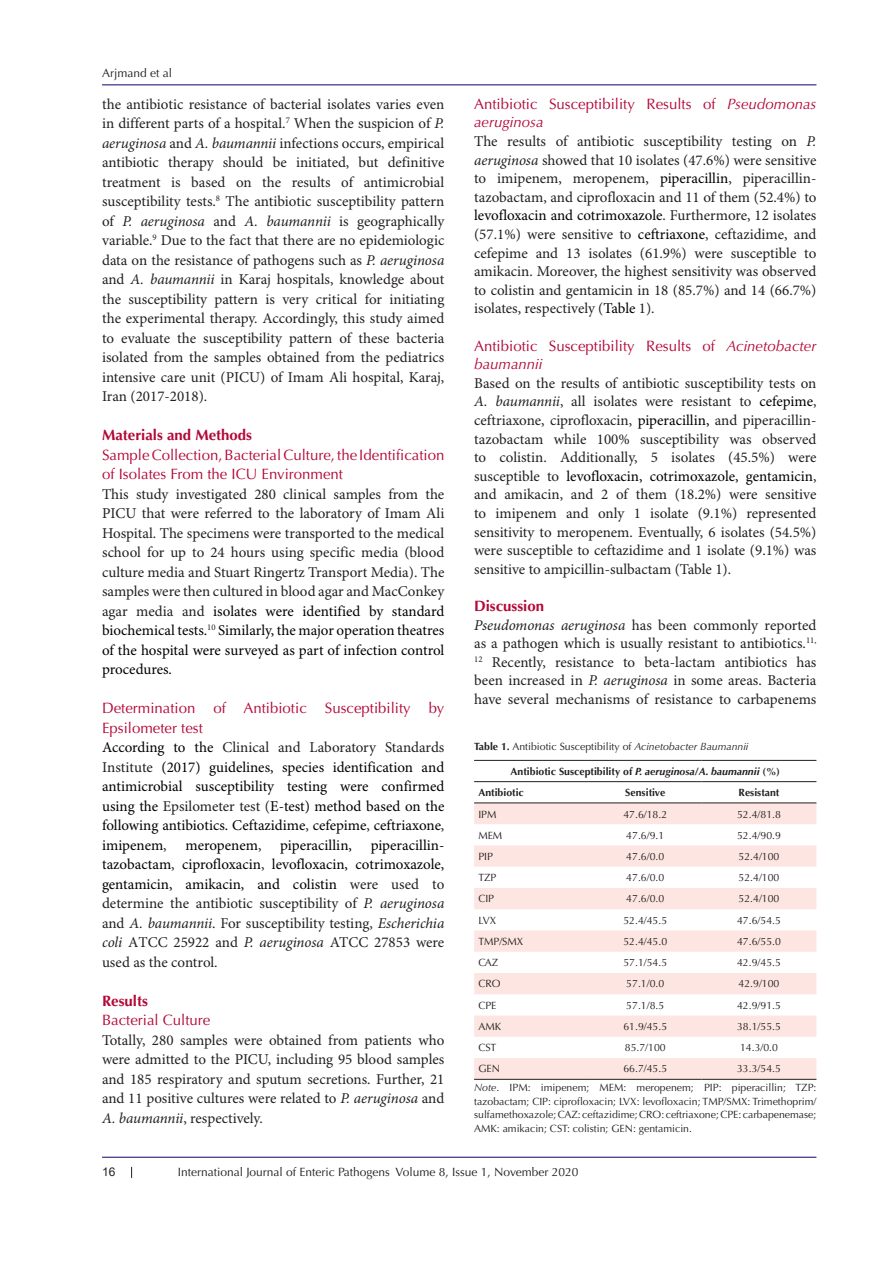
<style>
.page{position:relative;width:893px;height:1263px;background:#fff}
.page>*{position:absolute;margin:0;border:0;box-sizing:border-box;transform-origin:0 0}
.t1{font:15px/19.5px "Minion Pro";letter-spacing:-.005em;color:#231f20;text-align:justify}
.t2{font:15px/19.5px "Minion Pro";color:#000;text-align:justify}
.t3{font:15px/19.5px "Optima LT Std";color:#b30837}
.t4{font:700 15px "Optima LT Std";color:#b30837}
.t5{font:12px "Optima LT Std";color:#231f20}
.t6{font:12px "Arial";color:#231f20}
.t7{font:10.5px/13.5px "Optima LT Std";color:#231f20;text-align:justify}
.t8{font:700 10.5px "Optima LT Std";color:#231f20}
.s1{font-style:italic}
.s2{color:#000}
.s3{color:#231f20}
.s4{font-style:italic;color:#231f20}
.s5{font-weight:700}
</style>
<div class="page">
<hr style="left:102px;top:85px;width:714px;height:1px;background:#190066">
<hr style="left:102px;top:1157px;width:714px;height:1px;background:#190066">
<svg style="left:474px;top:803px;width:342px;height:106px"></svg>
<svg style="left:474px;top:930px;width:342px;height:149px;fill:#fde6e2"></svg>
<hr style="left:474px;top:760px;width:115px;height:1px;background:#231f20">
<hr style="left:589px;top:760px;width:113px;height:1px;background:#231f20">
<hr style="left:702px;top:760px;width:114px;height:1px;background:#231f20">
<hr style="left:474px;top:781px;width:115px;height:1px;background:#231f20">
<hr style="left:589px;top:781px;width:113px;height:1px;background:#231f20">
<hr style="left:702px;top:781px;width:114px;height:1px;background:#231f20">
<hr style="left:474px;top:802px;width:115px;height:1px;background:#231f20">
<hr style="left:589px;top:802px;width:113px;height:1px;background:#231f20">
<hr style="left:702px;top:802px;width:114px;height:1px;background:#231f20">
<hr style="left:474px;top:1079px;width:115px;height:1px;background:#231f20">
<hr style="left:589px;top:1079px;width:113px;height:1px;background:#231f20">
<hr style="left:702px;top:1079px;width:114px;height:1px;background:#231f20">
<p class="t5" style="left:102px;top:66px;width:72px">Arjmand et al</p>
<p class="t1" style="left:102px;top:95px;width:344px">the antibiotic resistance of bacterial isolates varies even in different parts of a hospital.<sup>7</sup> When the suspicion of <span class="s1">P. aeruginosa</span> and <span class="s1">A. baumannii</span> infections occurs, empirical antibiotic therapy should be initiated, but definitive treatment is based on the results of antimicrobial susceptibility tests.<sup>8</sup> The antibiotic susceptibility pattern of <span class="s1">P. aeruginosa</span> and <span class="s1">A. baumannii</span> is geographically variable.<sup>9</sup> Due to the fact that there are no epidemiologic data on the resistance of pathogens such as <span class="s1">P. aeruginosa </span>and <span class="s1">A. baumannii</span> in Karaj hospitals, knowledge about the susceptibility pattern is very critical for initiating the experimental therapy. Accordingly, this study aimed to evaluate the susceptibility pattern of these bacteria isolated from the samples obtained from the pediatrics intensive care unit (PICU) of Imam Ali hospital, Karaj, Iran (2017-2018).</p>
<p class="t4" style="left:102px;top:426px;width:152px">Materials and Methods</p>
<p class="t3" style="left:102px;top:445px;width:344px">Sample Collection, Bacterial Culture, the Identification of Isolates From the ICU Environment</p>
<p class="t1" style="left:102px;top:485px;width:344px">This study investigated 280 clinical samples from the PICU that were referred to the laboratory of Imam Ali Hospital. The specimens were transported to the medical school for up to 24 hours using specific media (blood culture media and Stuart Ringertz Transport Media). The samples were then cultured in blood agar and MacConkey agar media and <span class="s2">isolates were identified by standard biochemical tests.</span><sup>10</sup> <span class="s2">Similarly, the major operation theatres of the hospital were surveyed as part of infection control procedures.</span></p>
<p class="t3" style="left:102px;top:699px;width:344px">Determination of Antibiotic Susceptibility by<br>Epsilometer test</p>
<p class="t2" style="left:102px;top:738px;width:344px">According to the <span class="s3">Clinical and Laboratory Standards Institute</span> (2017) guidelines, species identification and antimicrobial susceptibility testing were confirmed using the <span class="s3">Epsilometer test (</span>E-test) method based on the following antibiotics. Ceftazidime<span class="s3">,</span> cefepime<span class="s3">,</span> ceftriaxone<span class="s3">, </span>imipenem<span class="s3">,</span> meropenem<span class="s3">,</span> piperacillin, piperacillin&shy;tazobactam<span class="s3">,</span> ciprofloxacin<span class="s3">,</span> levofloxacin, cotrimoxazole, gentamicin, amikacin, and colistin <span class="s3">were used to determine the antibiotic susceptibility of</span> <span class="s4">P. aeruginosa </span><span class="s3">and</span> <span class="s4">A. baumannii</span><span class="s3">. For susceptibility testing,</span> <span class="s4">Escherichia coli</span> <span class="s3">ATCC 25922 and</span> <span class="s4">P. aeruginosa</span> <span class="s3">ATCC 27853 were used as the control.</span></p>
<p class="t4" style="left:102px;top:992px;width:47px">Results</p>
<p class="t3" style="left:102px;top:1011px;width:110px">Bacterial Culture</p>
<p class="t1" style="left:102px;top:1031px;width:344px">Totally, 280 samples were obtained from patients who were admitted to the PICU, including 95 blood samples and 185 respiratory and sputum secretions. Further, 21 and 11 positive cultures were related to <span class="s1">P. aeruginosa</span> and <span class="s1">A. baumannii</span>, respectively.</p>
<p class="t3" style="left:474px;top:95px;width:344px;line-height:18.6px">Antibiotic Susceptibility Results of <span class="s1">Pseudomonas aeruginosa</span></p>
<p class="t1" style="left:474px;top:133px;width:344px;line-height:18.6px">The results of antibiotic susceptibility testing on <span class="s1">P. aeruginosa</span> showed that 10 isolates (47.6%) were sensitive to imipenem, meropenem, <span class="s2">piperacillin</span>, piperacillin&shy;tazobactam, and ciprofloxacin and 11 of them (52.4%) to <span class="s2">levofloxacin and cotrimoxazole</span>. Furthermore, 12 isolates (57.1%) were sensitive to <span class="s2">ceftriaxone</span>, ceftazidime, and cefepime and 13 isolates (61.9%) were susceptible to amikacin. Moreover, the highest sensitivity was observed to colistin and gentamicin in 18 (85.7%) and 14 (66.7%) isolates, respectively (<span class="s2">Table</span> 1).</p>
<p class="t3" style="left:474px;top:336px;width:344px;line-height:18.6px">Antibiotic Susceptibility Results of <span class="s1">Acinetobacter baumannii</span></p>
<p class="t1" style="left:474px;top:374px;width:344px;line-height:18.6px">Based on the results of antibiotic susceptibility tests on <span class="s1">A. baumannii</span>, all isolates were resistant to <span class="s2">cefepime</span>, ceftriaxone, ciprofloxacin, <span class="s2">piperacillin,</span> and piperacillin&shy;tazobactam while 100% susceptibility was observed to colistin. Additionally, 5 isolates (45.5%) were susceptible to <span class="s2">levofloxacin, cotrimoxazole, gentamicin</span>, and amikacin, and 2 of them (18.2%) were sensitive to imipenem and only 1 isolate (9.1%) represented sensitivity to meropenem. Eventually, 6 isolates (54.5%) were susceptible to ceftazidime and 1 isolate (9.1%) was sensitive to ampicillin-sulbactam (Table 1).</p>
<p class="t4" style="left:474px;top:597px;width:72px">Discussion</p>
<p class="t1" style="left:474px;top:616px;width:344px;line-height:18.6px"><span class="s1">Pseudomonas aeruginosa</span> has been commonly reported as a pathogen which is usually resistant to antibiotics.<sup>11, 12</sup> Recently, resistance to beta-lactam antibiotics has been increased in <span class="s1">P. aeruginosa</span> in some areas. Bacteria have several mechanisms of resistance to carbapenems</p>
<p class="t7" style="left:474px;top:740px;width:276px"><span class="s5">Table 1.</span> Antibiotic Susceptibility of <span class="s1">Acinetobacter Baumannii</span></p>
<p class="t8" style="left:511px;top:765px;width:271px">Antibiotic Susceptibility of <span class="s1">P. aeruginosa</span>/<span class="s1">A. baumannii</span> (%)</p>
<p class="t8" style="left:478px;top:786px;width:47px">Antibiotic</p>
<p class="t8" style="left:625px;top:786px;width:41px">Sensitive</p>
<p class="t8" style="left:739px;top:786px;width:42px">Resistant</p>
<p class="t7" style="left:478px;top:807px;width:20px">IPM</p>
<p class="t7" style="left:623px;top:807px;width:45px">47.6/18.2</p>
<p class="t7" style="left:737px;top:807px;width:45px">52.4/81.8</p>
<p class="t7" style="left:478px;top:828px;width:25px">MEM</p>
<p class="t7" style="left:626px;top:828px;width:39px">47.6/9.1</p>
<p class="t7" style="left:737px;top:828px;width:45px">52.4/90.9</p>
<p class="t7" style="left:478px;top:850px;width:16px">PIP</p>
<p class="t7" style="left:626px;top:850px;width:39px">47.6/0.0</p>
<p class="t7" style="left:739px;top:850px;width:42px">52.4/100</p>
<p class="t7" style="left:478px;top:871px;width:20px">TZP</p>
<p class="t7" style="left:626px;top:871px;width:39px">47.6/0.0</p>
<p class="t7" style="left:739px;top:871px;width:42px">52.4/100</p>
<p class="t7" style="left:478px;top:892px;width:17px">CIP</p>
<p class="t7" style="left:626px;top:892px;width:39px">47.6/0.0</p>
<p class="t7" style="left:739px;top:892px;width:42px">52.4/100</p>
<p class="t7" style="left:478px;top:913px;width:19px">LVX</p>
<p class="t7" style="left:623px;top:913px;width:45px">52.4/45.5</p>
<p class="t7" style="left:737px;top:913px;width:45px">47.6/54.5</p>
<p class="t7" style="left:478px;top:935px;width:46px">TMP/SMX</p>
<p class="t7" style="left:623px;top:935px;width:45px">52.4/45.0</p>
<p class="t7" style="left:737px;top:935px;width:45px">47.6/55.0</p>
<p class="t7" style="left:478px;top:956px;width:21px">CAZ</p>
<p class="t7" style="left:623px;top:956px;width:45px">57.1/54.5</p>
<p class="t7" style="left:737px;top:956px;width:45px">42.9/45.5</p>
<p class="t7" style="left:478px;top:977px;width:24px">CRO</p>
<p class="t7" style="left:626px;top:977px;width:39px">57.1/0.0</p>
<p class="t7" style="left:739px;top:977px;width:42px">42.9/100</p>
<p class="t7" style="left:478px;top:998px;width:20px">CPE</p>
<p class="t7" style="left:626px;top:998px;width:39px">57.1/8.5</p>
<p class="t7" style="left:737px;top:998px;width:45px">42.9/91.5</p>
<p class="t7" style="left:478px;top:1020px;width:24px">AMK</p>
<p class="t7" style="left:623px;top:1020px;width:45px">61.9/45.5</p>
<p class="t7" style="left:737px;top:1020px;width:45px">38.1/55.5</p>
<p class="t7" style="left:478px;top:1041px;width:20px">CST</p>
<p class="t7" style="left:625px;top:1041px;width:42px">85.7/100</p>
<p class="t7" style="left:740px;top:1041px;width:39px">14.3/0.0</p>
<p class="t7" style="left:478px;top:1062px;width:23px">GEN</p>
<p class="t7" style="left:623px;top:1062px;width:45px">66.7/45.5</p>
<p class="t7" style="left:737px;top:1062px;width:45px">33.3/54.5</p>
<p class="t7" style="left:474px;top:1081px;width:344px"><span class="s1">Note</span>. IPM: imipenem; MEM: meropenem; PIP: piperacillin; TZP: tazobactam; CIP: ciprofloxacin; LVX: levofloxacin; TMP/SMX: Trimethoprim/ sulfamethoxazole; CAZ: ceftazidime; CRO: ceftriaxone; CPE: carbapenemase; AMK: amikacin; CST: colistin; GEN: gentamicin.</p>
<p class="t6" style="left:102px;top:1163px;width:15px">16</p>
<p class="t5" style="left:178px;top:1165px;width:402px">International Journal of Enteric Pathogens Volume 8, Issue 1, November 2020</p>
</div>
